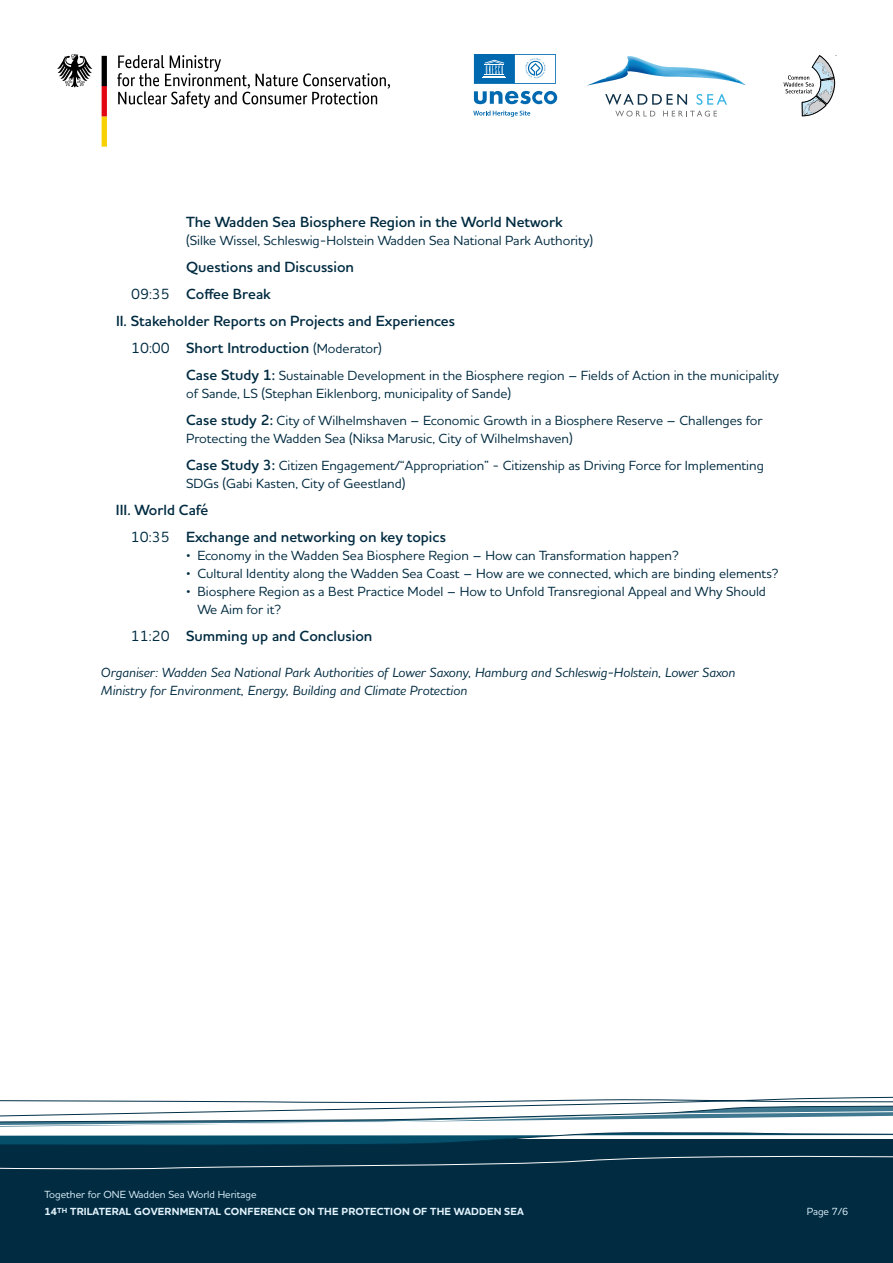
<style>
.page{position:relative;width:893px;height:1263px;background:#fff}
.page>*{position:absolute;margin:0;border:0;box-sizing:border-box;transform-origin:0 0}
.t1{font:600 15px/27px "Houschka Pro";color:#002b41}
.t2{font:500 13.5px/18px "Houschka Pro";color:#002b41}
.t3{font:italic 500 13.5px/18px "Houschka Pro";color:#002b41}
.t4{font:700 10.5px/16.5px "Houschka Pro";letter-spacing:.015em;color:#e2f3fd}
.t5{font:500 10.5px "Houschka Pro";color:#e2f3fd}
.s1{font-weight:500}
.s2{font-weight:500;font-size:13.5px}
.s3{font-weight:600;font-size:15px}
.s4{font-family:"Bundes Sans";font-weight:400}
</style>
<div class="page">
<svg style="left:587px;top:56px;width:159px;height:30px"></svg>
<svg style="left:605px;top:94px;width:82px;height:11px"></svg>
<svg style="left:697px;top:94px;width:30px;height:11px"></svg>
<svg style="left:615px;top:111px;width:40px;height:6px"></svg>
<svg style="left:663px;top:111px;width:54px;height:6px"></svg>
<svg style="left:783px;top:56px;width:52px;height:60px"></svg>
<svg style="left:117px;top:55px;width:273px;height:53px"></svg>
<svg style="left:57px;top:54px;width:35px;height:33px"></svg>
<svg style="left:102px;top:56px;width:5px;height:91px"></svg>
<svg style="left:473px;top:111px;width:57px;height:6px"></svg>
<svg style="left:474px;top:91px;width:83px;height:13px"></svg>
<svg style="left:474px;top:54px;width:82px;height:30px"></svg>
<div style="left:0;top:1140px;width:893px;height:123px;background:#002b41"></div>
<svg style="left:0;top:1155px;width:893px;height:15px"></svg>
<svg style="left:0;top:1096px;width:893px;height:49px"></svg>
<p class="t1" style="left:186px;top:209px;width:378px">The Wadden Sea Biosphere Region in the World Network</p>
<p class="t2" style="left:186px;top:231px;width:409px">(Silke Wissel, Schleswig-Holstein Wadden Sea National Park Authority)</p>
<p class="t1" style="left:186px;top:254px;width:170px">Questions and Discussion</p>
<p class="t1" style="left:131px;top:281px;width:141px"><span class="s1">09:35</span> Coffee Break</p>
<p class="t1" style="left:116px;top:308px;width:341px">II. Stakeholder Reports on Projects and Experiences</p>
<p class="t1" style="left:131px;top:335px;width:252px"><span class="s1">10:00</span> Short Introduction <span class="s2">(Moderator)</span></p>
<p class="t2" style="left:186px;top:366px;width:594px"><span class="s3">Case Study 1:</span> Sustainable Development in the Biosphere region – Fields of Action in the municipality of Sande, LS (Stephan Eiklenborg, municipality of Sande)</p>
<p class="t2" style="left:186px;top:411px;width:578px"><span class="s3">Case study 2:</span> City of Wilhelmshaven – Economic Growth in a Biosphere Reserve – Challenges for<br>Protecting the Wadden Sea (Niksa Marusic, City of Wilhelmshaven)</p>
<p class="t2" style="left:186px;top:456px;width:579px"><span class="s3">Case Study 3:</span> Citizen Engagement/“Appropriation” - Citizenship as Driving Force for Implementing<br>SDGs (Gabi Kasten, City of Geestland)</p>
<p class="t1" style="left:131px;top:497px;width:316px;text-indent:-15px">III. World Café<br><span class="s1">10:35</span> Exchange and networking on key topics</p>
<p class="t2" style="left:186px;top:546px;width:494px"><span class="s4">•</span> Economy in the Wadden Sea Biosphere Region – How can Transformation happen?</p>
<p class="t2" style="left:186px;top:564px;width:594px"><span class="s4">•</span> Cultural Identity along the Wadden Sea Coast – How are we connected, which are binding elements?</p>
<p class="t2" style="left:197px;top:582px;width:570px;text-indent:-11px"><span class="s4">•</span> Biosphere Region as a Best Practice Model – How to Unfold Transregional Appeal and Why Should<br>We Aim for it?</p>
<p class="t1" style="left:131px;top:623px;width:243px"><span class="s1">11:20</span> Summing up and Conclusion</p>
<p class="t3" style="left:101px;top:663px;width:636px">Organiser: Wadden Sea National Park Authorities of Lower Saxony, Hamburg and Schleswig-Holstein, Lower Saxon<br>Ministry for Environment, Energy, Building and Climate Protection</p>
<p class="t4" style="left:45px;top:1187px;width:481px"><span class="s1">Together for ONE Wadden Sea World Heritage<br></span>14<sup>TH</sup> TRILATERAL GOVERNMENTAL CONFERENCE ON THE PROTECTION OF THE WADDEN SEA</p>
<p class="t5" style="left:807px;top:1204px;width:43px">Page 7/6</p>
</div>
